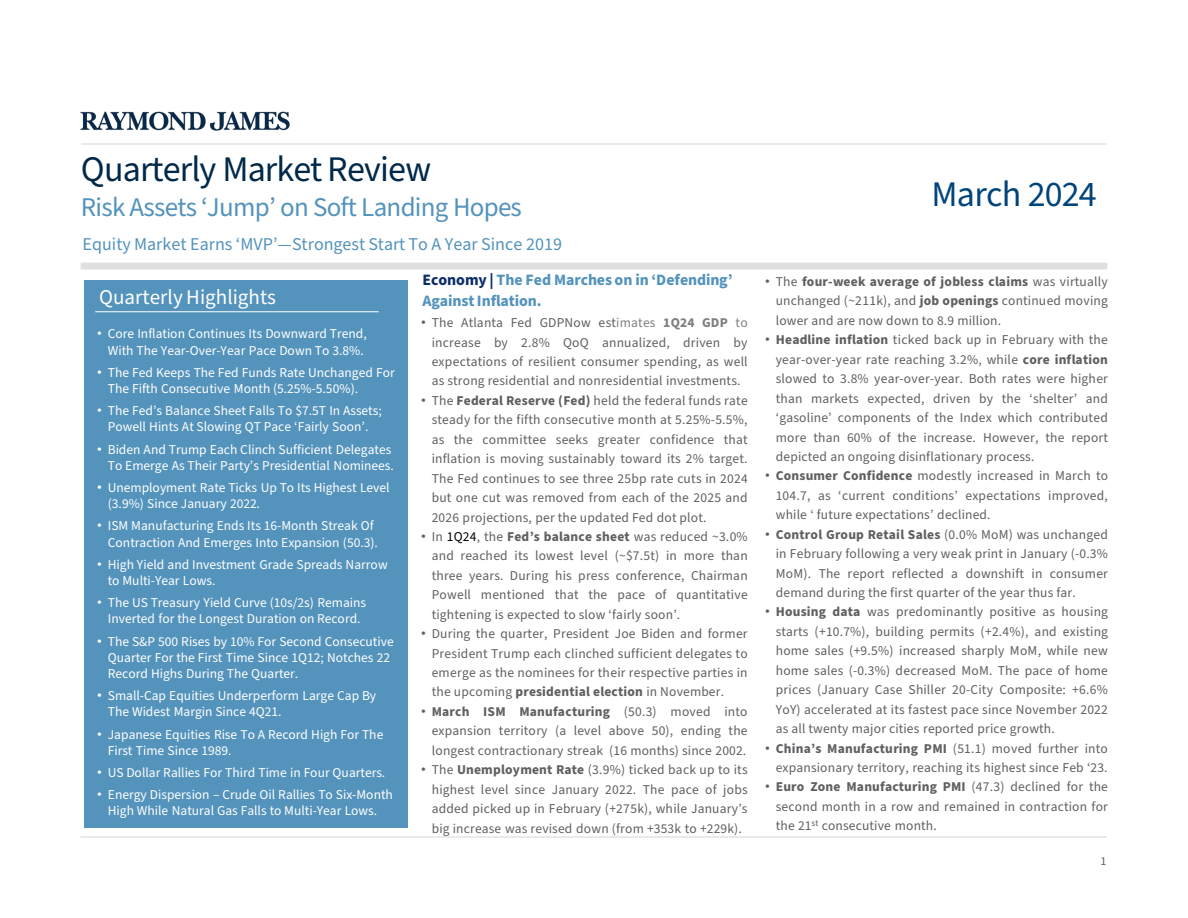
<style>
.page{position:relative;width:1188px;height:918px;background:#fff}
.page>*{position:absolute;margin:0;border:0;box-sizing:border-box;transform-origin:0 0}
.t1{font:36px "Source Sans Pro";letter-spacing:-.025em;color:#002949}
.t2{font:36px "Source Sans Pro";letter-spacing:-.02em;color:#00447c}
.t3{font:27px "Source Sans Pro";letter-spacing:-.025em;color:#5493bc}
.t4{font:21px "Source Sans Pro";color:#fff}
.t5{font:18px "Source Sans Pro";letter-spacing:.005em;color:#5493bc}
.t6{font:700 15.9px/21px "Source Sans Pro";letter-spacing:-.005em;color:#5493bc}
.t7{font:13.5px/19.5px "Source Sans Pro";letter-spacing:.01em;color:#5f6062;text-align:justify}
.t8{font:13.5px/16.2px "Source Sans Pro";color:#fff}
.t9{font:12px "Source Sans Pro";color:#5f6062}
.s1{font-family:"Arial"}
.s2{color:#0e2d69}
.s3{color:#7f7f7f}
.s4{font-weight:700;color:#7f7f7f}
.s5{font-weight:700}
.s6{color:#000}
</style>
<div class="page">
<hr style="left:81px;top:837px;width:1026px;height:1px;background:#d7d7d8">
<div style="left:84px;top:280px;width:324px;height:548px;background:#5493bc"></div>
<hr style="left:81px;top:144px;width:1026px;height:1px;background:#d7d7d8">
<hr style="left:95px;top:311px;width:284px;height:1px;background:#fff">
<div style="left:81px;top:263px;width:1026px;height:6px;background:#dfdfe0"></div>
<img style="left:80px;top:111px;width:210px;height:20px">
<h1 class="t1" style="left:81px;top:145px;width:352px">Quarterly Market Review</h1>
<h1 class="t3" style="left:81px;top:189px;width:442px">Risk Assets ‘Jump’ on Soft Landing Hopes</h1>
<p class="t5" style="left:83px;top:232px;width:481px">Equity Market Earns ‘MVP’—Strongest Start To A Year Since 2019</p>
<p class="t4" style="left:99px;top:283px;width:179px">Quarterly Highlights</p>
<p class="t8" style="left:97px;top:326px;width:271px;text-align:center"><span class="s1">•</span> Core Inflation Continues Its Downward Trend,<br>With The Year-Over-Year Pace Down To 3.8%.</p>
<p class="t8" style="left:108px;top:365px;width:288px;text-indent:-11px"><span class="s1">•</span> The Fed Keeps The Fed Funds Rate Unchanged For<br>The Fifth Consecutive Month (5.25%-5.50%).</p>
<p class="t8" style="left:97px;top:403px;width:286px;text-align:center"><span class="s1">•</span> The Fed’s Balance Sheet Falls To $7.5T In Assets;<br>Powell Hints At Slowing QT Pace ‘Fairly Soon’.</p>
<p class="t8" style="left:97px;top:441px;width:298px;text-align:right"><span class="s1">•</span> Biden And Trump Each Clinch Sufficient Delegates<br>To Emerge As Their Party’s Presidential Nominees.</p>
<p class="t8" style="left:108px;top:480px;width:283px;text-indent:-11px"><span class="s1">•</span> Unemployment Rate Ticks Up To Its Highest Level (3.9%) Since January 2022.</p>
<p class="t8" style="left:108px;top:518px;width:272px;text-indent:-11px"><span class="s1">•</span> ISM Manufacturing Ends Its 16-Month Streak Of<br>Contraction And Emerges Into Expansion (50.3).</p>
<p class="t8" style="left:108px;top:557px;width:281px;text-indent:-11px"><span class="s1">•</span> High Yield and Investment Grade Spreads Narrow to Multi-Year Lows.</p>
<p class="t8" style="left:97px;top:595px;width:271px;text-align:center"><span class="s1">•</span> The US Treasury Yield Curve (10s/2s) Remains<br>Inverted for the Longest Duration on Record.</p>
<p class="t8" style="left:108px;top:634px;width:288px;text-indent:-11px"><span class="s1">•</span> The S&amp;P 500 Rises by 10% For Second Consecutive<br>Quarter For the First Time Since 1Q12; Notches 22<br>Record Highs During The Quarter.</p>
<p class="t8" style="left:108px;top:688px;width:270px;text-indent:-11px"><span class="s1">•</span> Small-Cap Equities Underperform Large Cap By<br>The Widest Margin Since 4Q21.</p>
<p class="t8" style="left:108px;top:726px;width:277px;text-indent:-11px"><span class="s1">•</span> Japanese Equities Rise To A Record High For The<br>First Time Since 1989.</p>
<p class="t8" style="left:97px;top:765px;width:290px"><span class="s1">•</span> US Dollar Rallies For Third Time in Four Quarters.</p>
<p class="t8" style="left:97px;top:787px;width:297px;text-align:center"><span class="s1">•</span> Energy Dispersion – Crude Oil Rallies To Six-Month<br>High While Natural Gas Falls to Multi-Year Lows.</p>
<p class="t6" style="left:422px;top:270px;width:312px"><span class="s2">Economy |</span> The Fed Marches on in ‘Defending’<br>Against Inflation.</p>
<p class="t7" style="left:432px;top:313px;width:317px;text-indent:-11px"><span class="s1">•</span> The Atlanta Fed GDPNow est<span class="s3">imates</span> <span class="s4">1Q24 GDP</span> <span class="s3">to </span>increase by 2.8% QoQ annualized, driven by expectations of resilient consumer spending, as well as strong residential and nonresidential investments.</p>
<p class="t7" style="left:432px;top:391px;width:318px;text-indent:-11px"><span class="s1">•</span> The <span class="s5">Federal Reserve (Fed)</span> held the federal funds rate steady for the fifth consecutive month at 5.25%-5.5%, as the committee seeks greater confidence that inflation is moving sustainably toward its 2% target.<br>The Fed continues to see three 25bp rate cuts in 2024 but one cut was removed from each of the 2025 and 2026 projections, per the updated Fed dot plot.</p>
<p class="t7" style="left:432px;top:527px;width:317px;text-indent:-11px"><span class="s1">•</span> In <span class="s6">1Q24</span>, the <span class="s5">Fed’s balance sheet</span> was reduced ~3.0% and reached its lowest level (~$7.5t) in more than three years. During his press conference, Chairman Powell mentioned that the pace of quantitative tightening is expected to slow ‘fairly soon’.</p>
<p class="t7" style="left:432px;top:624px;width:317px;text-indent:-11px"><span class="s1">•</span> During the quarter, President Joe Biden and former President Trump each clinched sufficient delegates to emerge as the nominees for their respective parties in the upcoming <span class="s5">presidential election</span> in November.</p>
<p class="t7" style="left:432px;top:702px;width:317px;text-indent:-11px"><span class="s1">•</span> <span class="s5">March ISM Manufacturing</span> (50.3) moved into expansion territory (a level above 50), ending the longest contractionary streak (16 months) since 2002.</p>
<p class="t7" style="left:432px;top:760px;width:317px;text-indent:-11px"><span class="s1">•</span> The <span class="s5">Unemployment Rate</span> (3.9%) ticked back up to its highest level since January 2022. The pace of jobs added picked up in February (+275k), while January’s big increase was revised down (from +353k to +229k).</p>
<h1 class="t2" style="left:932px;top:170px;width:167px">March 2024</h1>
<p class="t7" style="left:776px;top:272px;width:334px;text-indent:-11px"><span class="s1">•</span> The <span class="s5">four-week average of jobless claims</span> was virtually unchanged (~211k), and <span class="s5">job openings</span> continued moving lower and are now down to 8.9 million.</p>
<p class="t7" style="left:776px;top:331px;width:334px;text-indent:-11px"><span class="s1">•</span> <span class="s5">Headline inflation</span> ticked back up in February with the year-over-year rate reaching 3.2%, while <span class="s5">core inflation </span>slowed to 3.8% year-over-year. Both rates were higher than markets expected, driven by the ‘shelter’ and ‘gasoline’ components of the Index which contributed more than 60% of the increase. However, the report depicted an ongoing disinflationary process.</p>
<p class="t7" style="left:776px;top:467px;width:334px;text-indent:-11px"><span class="s1">•</span> <span class="s5">Consumer Confidence</span> modestly increased in March to 104.7, as ‘current conditions’ expectations improved, while ‘ future expectations’ declined.</p>
<p class="t7" style="left:776px;top:525px;width:334px;text-indent:-11px"><span class="s1">•</span> <span class="s5">Control Group Retail Sales</span> (0.0% MoM) was unchanged in February following a very weak print in January (-0.3% MoM). The report reflected a downshift in consumer demand during the first quarter of the year thus far.</p>
<p class="t7" style="left:776px;top:603px;width:334px;text-indent:-11px"><span class="s1">•</span> <span class="s5">Housing data</span> was predominantly positive as housing starts (+10.7%), building permits (+2.4%), and existing home sales (+9.5%) increased sharply MoM, while new home sales (-0.3%) decreased MoM. The pace of home prices (January Case Shiller 20-City Composite: +6.6% YoY) accelerated at its fastest pace since November 2022 as all twenty major cities reported price growth.</p>
<p class="t7" style="left:765px;top:739px;width:344px;text-align:right"><span class="s1">•</span> <span class="s5">China’s Manufacturing PMI</span> (51.1) moved further into expansionary territory, reaching its highest since Feb ‘23.</p>
<p class="t7" style="left:776px;top:778px;width:334px;text-indent:-11px"><span class="s1">•</span> <span class="s5">Euro Zone Manufacturing PMI</span> (47.3) declined for the second month in a row and remained in contraction for the 21<sup>st</sup> consecutive month.</p>
<p class="t9" style="left:1100px;top:853px;width:7px">1</p>
</div>
